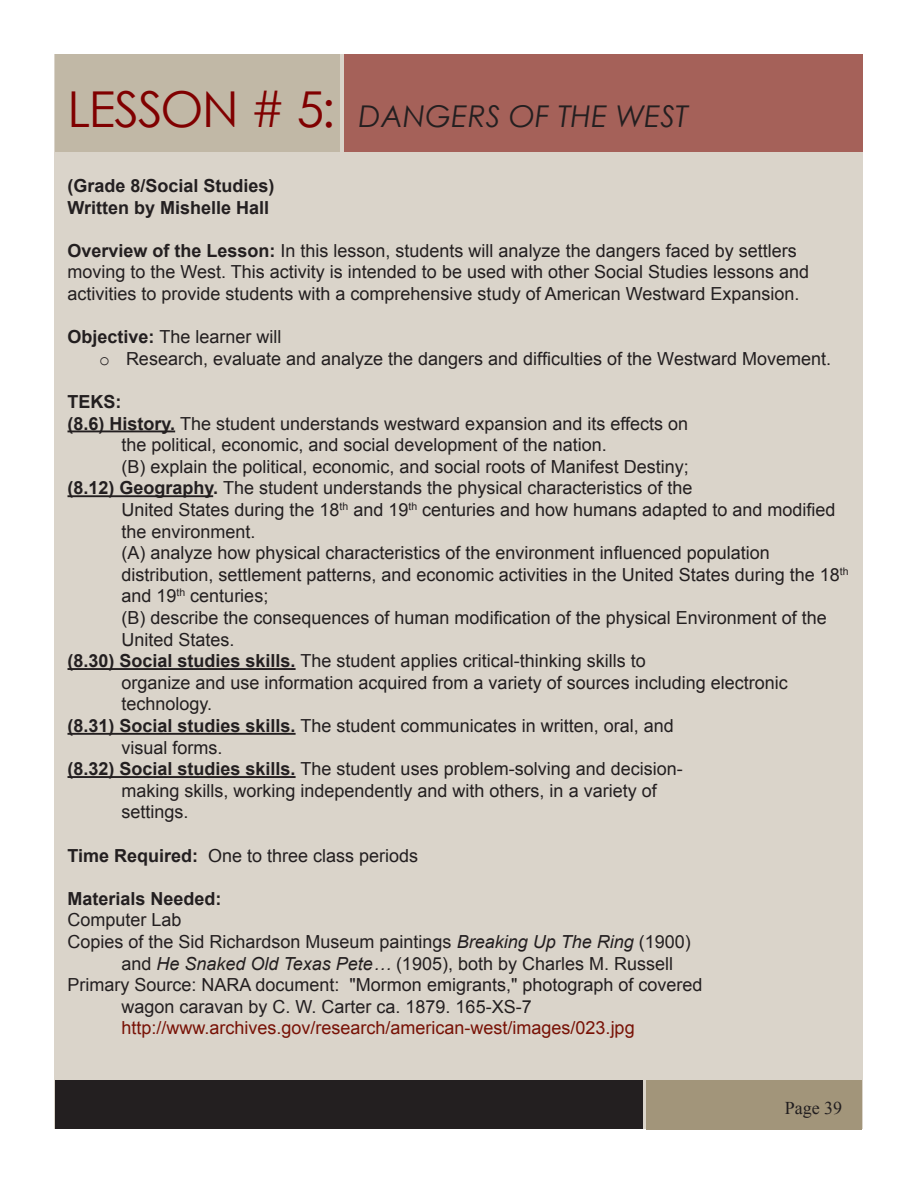
<style>
.page{position:relative;width:918px;height:1188px;background:#fff}
.page>*{position:absolute;margin:0;border:0;box-sizing:border-box;transform-origin:0 0}
.t1{font:italic 30px "Century Gothic";color:#231f20}
.t2{font:18px/21.6px "Arial";color:#231f20}
.t3{font:700 18px "Arial";color:#231f20}
.t4{font:18px "Arial";color:#781206}
.t5{font:18px "Times New Roman";color:#231f20}
.s1{font-style:normal;font-size:49.5px;color:#800000}
.s2{font-weight:700}
.s3{font-family:"Courier New"}
.s4{font-style:italic}
</style>
<div class="page">
<div style="left:55px;top:54px;width:808px;height:1075px;background:#dad4ca"></div>
<div style="left:55px;top:55px;width:285px;height:97px;background:#c1b8a6"></div>
<div style="left:344px;top:55px;width:519px;height:97px;background:#a56159"></div>
<div style="left:55px;top:1080px;width:588px;height:49px;background:#231f20"></div>
<div style="left:646px;top:1080px;width:216px;height:49px;background:#a2957a"></div>
<hr style="left:68px;top:430px;width:107px;height:2px;background:#231f20">
<hr style="left:68px;top:495px;width:145px;height:2px;background:#231f20">
<hr style="left:68px;top:668px;width:228px;height:2px;background:#231f20">
<hr style="left:68px;top:733px;width:228px;height:2px;background:#231f20">
<hr style="left:68px;top:776px;width:228px;height:2px;background:#231f20">
<p class="t1" style="left:68px;top:95px;width:622px"><span class="s1">LESSON # 5:</span> DANGERS OF THE WEST</p>
<p class="t3" style="left:68px;top:174px;width:209px">(Grade 8/Social Studies)</p>
<p class="t3" style="left:68px;top:195px;width:203px">Written by Mishelle Hall</p>
<p class="t2" style="left:68px;top:240px;width:743px"><span class="s2">Overview of the Lesson:</span> In this lesson, students will analyze the dangers faced by settlers moving to the West. This activity is intended to be used with other Social Studies lessons and activities to provide students with a comprehensive study of American Westward Expansion.</p>
<p class="t2" style="left:68px;top:326px;width:216px"><span class="s2">Objective:</span> The learner will</p>
<p class="t2" style="left:99px;top:348px;width:734px"><span class="s3">o</span> Research, evaluate and analyze the dangers and difficulties of the Westward Movement.</p>
<p class="t3" style="left:68px;top:390px;width:55px">TEKS:</p>
<p class="t2" style="left:68px;top:413px;width:622px"><span class="s2">(8.6) History.</span> The student understands westward expansion and its effects on</p>
<p class="t2" style="left:122px;top:434px;width:487px">the political, economic, and social development of the nation.</p>
<p class="t2" style="left:122px;top:456px;width:569px">(B) explain the political, economic, and social roots of Manifest Destiny;</p>
<p class="t2" style="left:68px;top:477px;width:626px"><span class="s2">(8.12) Geography.</span> The student understands the physical characteristics of the</p>
<p class="t2" style="left:122px;top:499px;width:715px">United States during the 18<sup>th</sup> and 19<sup>th</sup> centuries and how humans adapted to and modified the environment.</p>
<p class="t2" style="left:122px;top:542px;width:729px">(A) analyze how physical characteristics of the environment influenced population distribution, settlement patterns, and economic activities in the United States during the 18<sup>th </sup>and 19<sup>th</sup> centuries;</p>
<p class="t2" style="left:122px;top:607px;width:707px">(B) describe the consequences of human modification of the physical Environment of the<br>United States.</p>
<p class="t2" style="left:68px;top:650px;width:580px"><span class="s2">(8.30) Social studies skills.</span> The student applies critical-thinking skills to</p>
<p class="t2" style="left:122px;top:672px;width:668px">organize and use information acquired from a variety of sources including electronic technology.</p>
<p class="t2" style="left:68px;top:715px;width:608px"><span class="s2">(8.31) Social studies skills.</span> The student communicates in written, oral, and</p>
<p class="t2" style="left:122px;top:737px;width:103px">visual forms.</p>
<p class="t2" style="left:68px;top:758px;width:617px"><span class="s2">(8.32) Social studies skills.</span> The student uses problem-solving and decision-</p>
<p class="t2" style="left:122px;top:780px;width:537px">making skills, working independently and with others, in a variety of</p>
<p class="t2" style="left:122px;top:801px;width:69px">settings.</p>
<p class="t2" style="left:68px;top:845px;width:352px"><span class="s2">Time Required:</span> One to three class periods</p>
<p class="t3" style="left:68px;top:887px;width:156px">Materials Needed:</p>
<p class="t2" style="left:68px;top:909px;width:116px">Computer Lab</p>
<p class="t2" style="left:68px;top:931px;width:625px">Copies of the Sid Richardson Museum paintings <span class="s4">Breaking Up The Ring</span> (1900)</p>
<p class="t2" style="left:122px;top:953px;width:553px">and <span class="s4">He Snaked Old Texas Pete…</span> (1905), both by Charles M. Russell</p>
<p class="t2" style="left:68px;top:974px;width:637px">Primary Source: NARA document: "Mormon emigrants," photograph of covered</p>
<p class="t2" style="left:122px;top:996px;width:412px">wagon caravan by C. W. Carter ca. 1879. 165-XS-7</p>
<p class="t4" style="left:122px;top:1016px;width:515px">http://www.archives.gov/research/american-west/images/023.jpg</p>
<p class="t5" style="left:785px;top:1096px;width:59px">Page 39</p>
</div>
